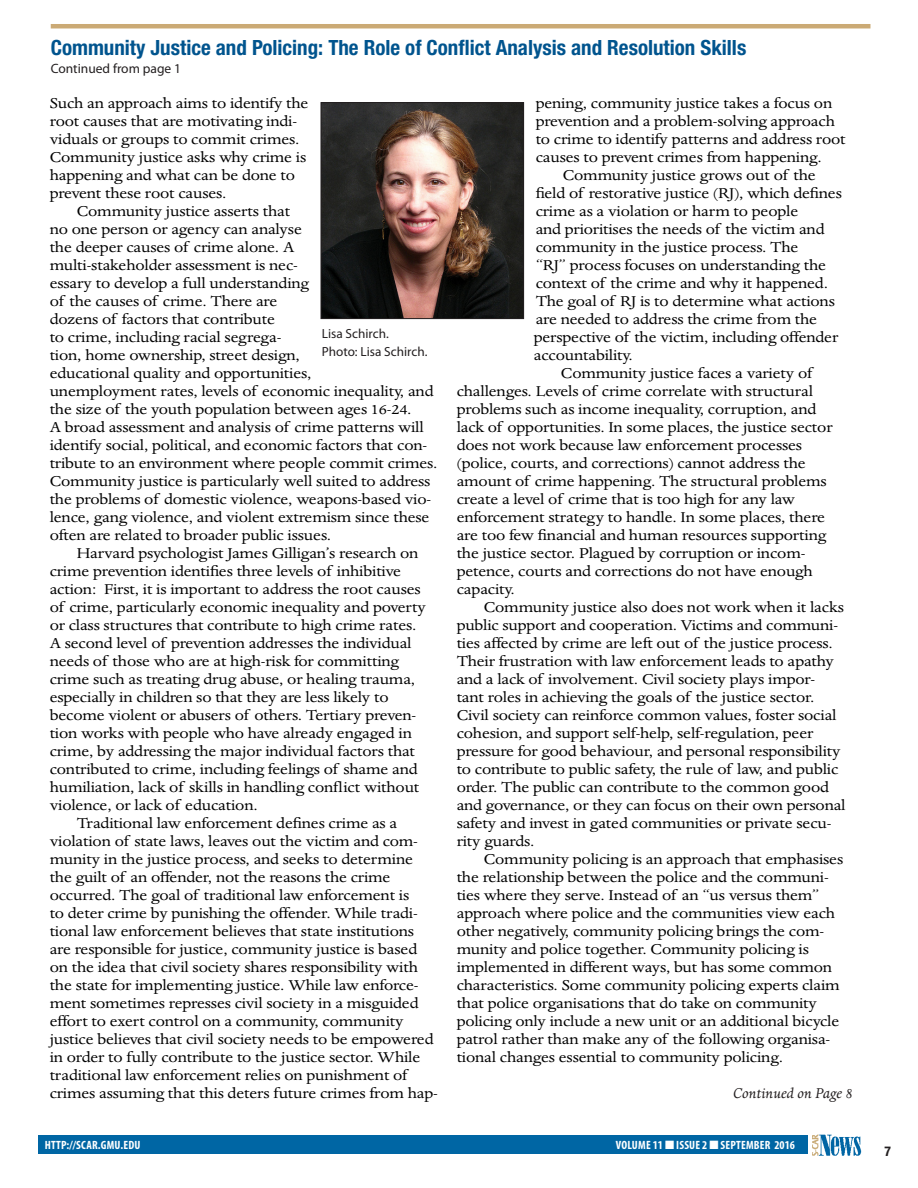
<style>
.page{position:relative;width:918px;height:1188px;background:#fff}
.page>*{position:absolute;margin:0;border:0;box-sizing:border-box;transform-origin:0 0}
.t1{font:700 condensed 21px "Helvetica Neue LT Std";color:#00548e}
.Body_Drop_Cap{font:16.5px/18px "Dante MT Std";letter-spacing:-.01em;color:#000;scale:1.1 1}
.Continued_on{font:italic 16.5px "Dante MT Std";color:#231f20}
.t2{font:13.5px "Myriad Pro";color:#231f20}
.t3{font:700 condensed 13.5px "Helvetica Neue LT Std";color:#231f20}
.t4{font:13.2px/18px "Myriad Pro";color:#231f20}
.Folio{font:700 condensed 12px "Myriad Pro";letter-spacing:.02em;color:#fff}
</style>
<div class="page">
<img style="left:812px;top:1134px;width:50px;height:22px">
<div style="left:38px;top:1135px;width:769px;height:18px;background:#0066a4"></div>
<hr style="left:51px;top:24px;width:819px;height:4px;background:#cbaa75">
<img style="left:323px;top:104px;width:199px;height:213px">
<div style="left:321px;top:102px;width:203px;height:217px;border:1px solid #231f20"></div>
<p class="t1" style="left:51px;top:35px;width:697px">Community Justice and Policing: The Role of Conflict Analysis and Resolution Skills</p>
<p class="t2" style="left:51px;top:61px;width:132px">Continued from page 1</p>
<p class="Body_Drop_Cap" style="left:50px;top:94px;width:237px">Such an approach aims to identify the root causes that are motivating indi&shy;viduals or groups to commit crimes.<br>Community justice asks why crime is happening and what can be done to prevent these root causes.</p>
<p class="Body_Drop_Cap" style="left:50px;top:202px;width:354px;text-indent:27px">Community justice asserts that<br>no one person or agency can analyse<br>the deeper causes of crime alone. A<br>multi-stakeholder assessment is nec-<br>essary to develop a full understanding<br>of the causes of crime. There are<br>dozens of factors that contribute<br>to crime, including racial segrega-<br>tion, home ownership, street design,<br>educational quality and opportunities,<br>unemployment rates, levels of economic inequality, and the size of the youth population between ages 16-24.<br>A broad assessment and analysis of crime patterns will identify social, political, and economic factors that con&shy;tribute to an environment where people commit crimes.<br>Community justice is particularly well suited to address the problems of domestic violence, weapons-based vio&shy;lence, gang violence, and violent extremism since these often are related to broader public issues.</p>
<p class="Body_Drop_Cap" style="left:50px;top:544px;width:343px;text-indent:27px">Harvard psychologist James Gilligan’s research on crime prevention identifies three levels of inhibitive action: First, it is important to address the root causes of crime, particularly economic inequality and poverty or class structures that contribute to high crime rates.<br>A second level of prevention addresses the individual needs of those who are at high-risk for committing crime such as treating drug abuse, or healing trauma, especially in children so that they are less likely to become violent or abusers of others. Tertiary preven&shy;tion works with people who have already engaged in crime, by addressing the major individual factors that contributed to crime, including feelings of shame and humiliation, lack of skills in handling conflict without violence, or lack of education.</p>
<p class="Body_Drop_Cap" style="left:50px;top:814px;width:355px;text-indent:27px">Traditional law enforcement defines crime as a violation of state laws, leaves out the victim and com&shy;munity in the justice process, and seeks to determine the guilt of an offender, not the reasons the crime occurred. The goal of traditional law enforcement is<br>to deter crime by punishing the offender. While tradi&shy;tional law enforcement believes that state institutions are responsible for justice, community justice is based on the idea that civil society shares responsibility with the state for implementing justice. While law enforce&shy;ment sometimes represses civil society in a misguided effort to exert control on a community, community justice believes that civil society needs to be empowered in order to fully contribute to the justice sector. While traditional law enforcement relies on punishment of crimes assuming that this deters future crimes from hap-</p>
<p class="Body_Drop_Cap" style="left:536px;top:94px;width:283px">pening, community justice takes a focus on prevention and a problem-solving approach to crime to identify patterns and address root causes to prevent crimes from happening.</p>
<p class="Body_Drop_Cap" style="left:534px;top:166px;width:282px;text-indent:29px">Community justice grows out of the field of restorative justice (RJ), which defines crime as a violation or harm to people<br>and prioritises the needs of the victim and community in the justice process. The<br>“RJ” process focuses on understanding the context of the crime and why it happened.<br>The goal of RJ is to determine what actions are needed to address the crime from the perspective of the victim, including offender accountability.</p>
<p class="Body_Drop_Cap" style="left:457px;top:364px;width:343px;text-indent:104px">Community justice faces a variety of challenges. Levels of crime correlate with structural problems such as income inequality, corruption, and lack of opportunities. In some places, the justice sector does not work because law enforcement processes (police, courts, and corrections) cannot address the amount of crime happening. The structural problems create a level of crime that is too high for any law enforcement strategy to handle. In some places, there are too few financial and human resources supporting the justice sector. Plagued by corruption or incom&shy;petence, courts and corrections do not have enough capacity.</p>
<p class="Body_Drop_Cap" style="left:457px;top:598px;width:355px;text-indent:27px">Community justice also does not work when it lacks public support and cooperation. Victims and communi&shy;ties affected by crime are left out of the justice process.<br>Their frustration with law enforcement leads to apathy and a lack of involvement. Civil society plays impor&shy;tant roles in achieving the goals of the justice sector.<br>Civil society can reinforce common values, foster social cohesion, and support self-help, self-regulation, peer pressure for good behaviour, and personal responsibility to contribute to public safety, the rule of law, and public order. The public can contribute to the common good and governance, or they can focus on their own personal safety and invest in gated communities or private secu&shy;rity guards.</p>
<p class="Body_Drop_Cap" style="left:457px;top:850px;width:353px;text-indent:27px">Community policing is an approach that emphasises the relationship between the police and the communi&shy;ties where they serve. Instead of an “us versus them” approach where police and the communities view each other negatively, community policing brings the com&shy;munity and police together. Community policing is implemented in different ways, but has some common characteristics. Some community policing experts claim that police organisations that do take on community policing only include a new unit or an additional bicycle patrol rather than make any of the following organisa&shy;tional changes essential to community policing.</p>
<p class="t4" style="left:322px;top:324px;width:107px">Lisa Schirch.<br>Photo: Lisa Schirch.</p>
<p class="Continued_on" style="left:733px;top:1084px;width:121px">Continued on Page 8</p>
<p class="Folio" style="left:45px;top:1137px;width:97px">HTTP://SCAR.GMU.EDU</p>
<p class="Folio" style="left:616px;top:1137px;width:181px">VOLUME 11 ■ ISSUE 2 ■ SEPTEMBER 2016</p>
<p class="t3" style="left:885px;top:1143px;width:8px">7</p>
</div>
